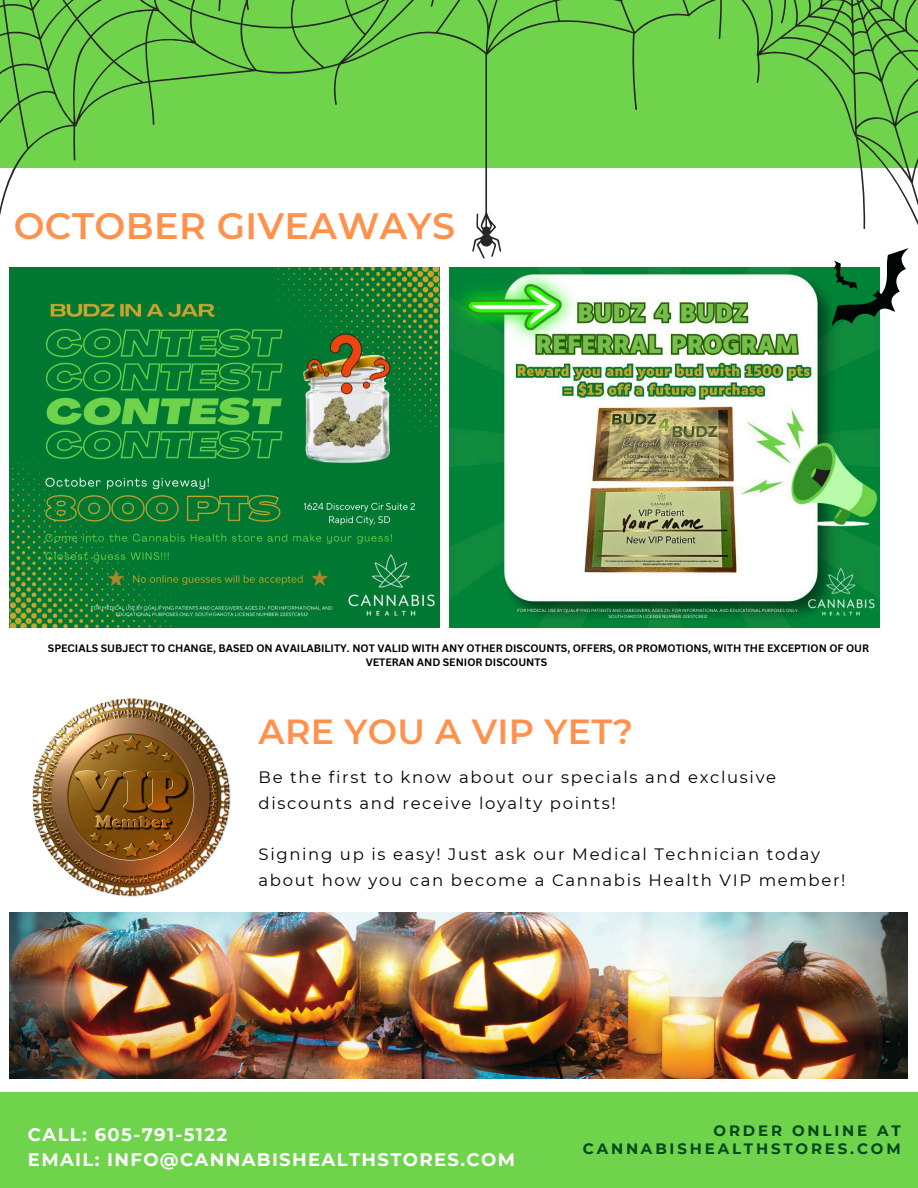
<style>
.page{position:relative;width:918px;height:1188px;background:#fff}
.page>*{position:absolute;margin:0;border:0;box-sizing:border-box;transform-origin:0 0}
.t1{font:600 36.75px "Montserrat";letter-spacing:.01em;color:#ff914d}
.t2{font:600 34.8px "Montserrat";letter-spacing:.01em;color:#ff914d}
.t3{font:700 18px/24.8px "Montserrat";letter-spacing:.075em;color:#fff}
.t4{font:16.5px/25.8px "Montserrat";letter-spacing:.1em;color:#000}
.t5{font:700 15px "Montserrat";letter-spacing:.19em;color:#00471f}
.t6{font:700 10.5px/14px "Canva Sans";color:#000;text-align:center}
</style>
<div class="page">
<img style="left:10px;top:913px;width:898px;height:165px">
<div style="left:0;top:1092px;width:918px;height:96px;background:#6fd34b"></div>
<img style="left:32px;top:698px;width:199px;height:199px">
<svg style="left:0;top:0;width:918px;height:326px;fill:#6fd34b"></svg>
<img style="left:10px;top:268px;width:430px;height:360px">
<img style="left:450px;top:268px;width:430px;height:360px">
<img style="left:832px;top:249px;width:76px;height:77px">
<h2 class="t1" style="left:14px;top:203px;width:443px">OCTOBER GIVEAWAYS</h2>
<p class="t6" style="left:48px;top:641px;width:823px">SPECIALS SUBJECT TO CHANGE, BASED ON AVAILABILITY. NOT VALID WITH ANY OTHER DISCOUNTS, OFFERS, OR PROMOTIONS, WITH THE EXCEPTION OF OUR<br>VETERAN AND SENIOR DISCOUNTS</p>
<h3 class="t2" style="left:259px;top:711px;width:376px">ARE YOU A VIP YET?</h3>
<h3 class="t4" style="left:259px;top:764px;width:519px">Be the first to know about our specials and exclusive discounts and receive loyalty points!</h3>
<h4 class="t4" style="left:259px;top:842px;width:588px">Signing up is easy! Just ask our Medical Technician today about how you can become a Cannabis Health VIP member!</h4>
<p class="t3" style="left:28px;top:1122px;width:489px">CALL: 605-791-5122<br>EMAIL: INFO@CANNABISHEALTHSTORES.COM</p>
<h1 class="t5" style="left:714px;top:1122px;width:189px">ORDER ONLINE AT</h1>
<p class="t5" style="left:583px;top:1139px;width:319px">CANNABISHEALTHSTORES.COM</p>
</div>
